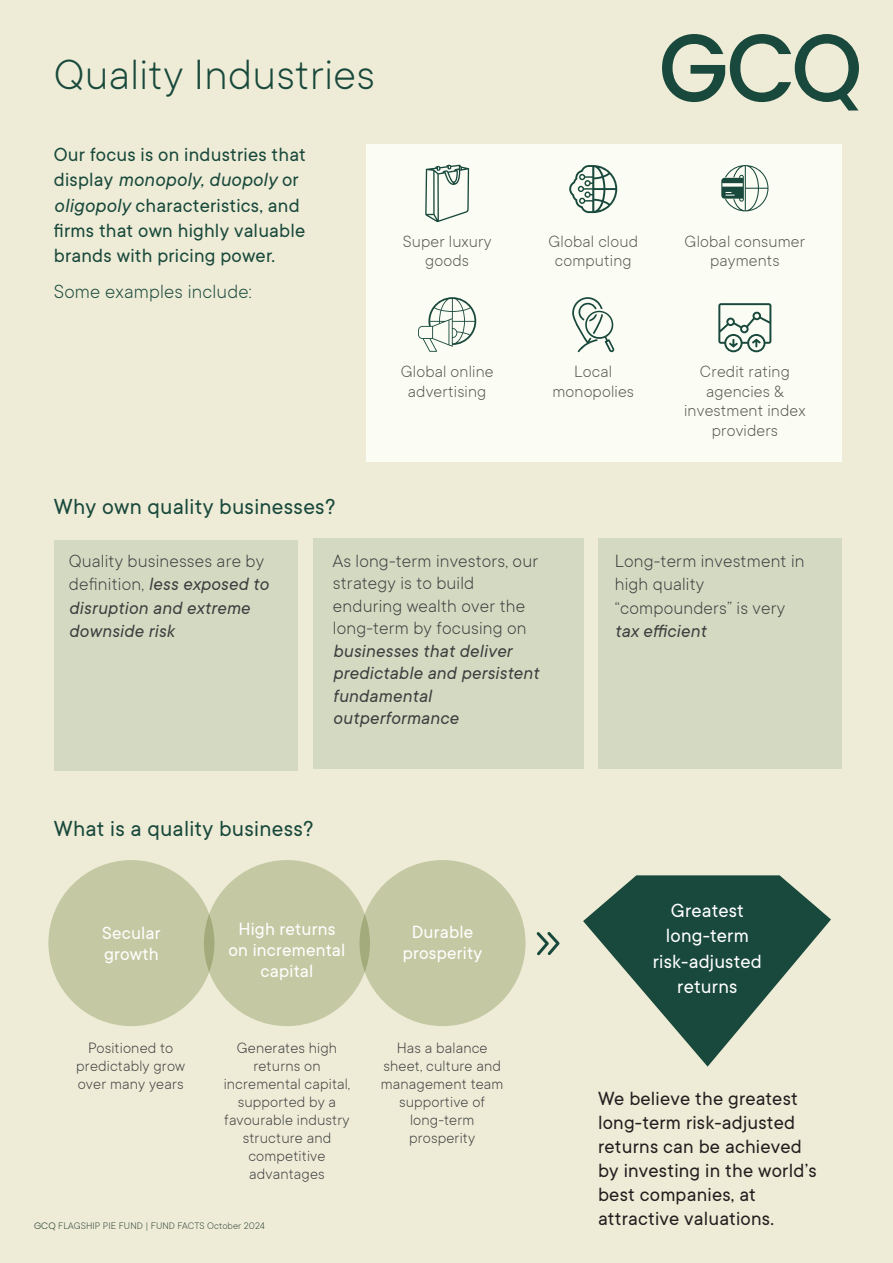
<style>
.page{position:relative;width:893px;height:1263px;background:#eeecd7}
.page>*{position:absolute;margin:0;border:0;box-sizing:border-box;transform-origin:0 0}
.t1{font:300 46.5px "TT Commons";letter-spacing:.01em;color:#19493c}
.t2{font:24px "TT Commons";letter-spacing:.01em;color:#19493c}
.t3{font:21px/25.2px "TT Commons";letter-spacing:.01em;color:#19493c}
.t4{font:21px/24px "TT Commons";letter-spacing:.01em;color:#231f20}
.t5{font:21px/25.2px "TT Commons";letter-spacing:.01em;color:#fff;text-align:center}
.t6{font:300 21px "TT Commons";letter-spacing:.01em;color:#19493c}
.t7{font:italic 19.5px/23.4px "TT Commons";letter-spacing:.01em;color:#3e3e3f}
.t8{font:300 19.5px/22.5px "TT Commons";letter-spacing:.01em;color:#3e3e3f}
.t9{font:19.5px/21px "TT Commons";letter-spacing:.01em;color:#fff;text-align:center}
.t10{font:300 18px/19.5px "TT Commons";letter-spacing:.01em;color:#55584c;text-align:center}
.t11{font:300 16.5px/18px "TT Commons";letter-spacing:.01em;color:#3e3e3f;text-align:center}
.t12{font:300 10.5px "TT Commons";letter-spacing:.01em;color:#33473a}
.s1{font-style:italic}
.s2{font-weight:300;font-style:normal}
.s3{font-family:"Poppins";font-size:9.3px}
</style>
<div class="page">
<svg style="left:583px;top:875px;width:248px;height:192px;fill:#19493c"></svg>
<div style="left:366px;top:144px;width:475px;height:317px;background:#fbfcf4"></div>
<svg style="left:418px;top:297px;width:58px;height:55px"></svg>
<svg style="left:721px;top:165px;width:47px;height:46px"></svg>
<svg style="left:569px;top:165px;width:48px;height:48px"></svg>
<svg style="left:425px;top:165px;width:44px;height:57px"></svg>
<div style="left:313px;top:539px;width:270px;height:230px;background:#d4dac2"></div>
<div style="left:54px;top:540px;width:243px;height:231px;background:#d4dac2"></div>
<div style="left:598px;top:539px;width:243px;height:230px;background:#d4dac2"></div>
<div style="left:48px;top:860px;width:166px;height:166px;background:#c5c9a3;border-radius:50%"></div>
<div style="left:204px;top:860px;width:166px;height:166px;background:#c5c9a3;border-radius:50%"></div>
<div style="left:359px;top:860px;width:167px;height:166px;background:#c5c9a3;border-radius:50%"></div>
<svg style="left:537px;top:932px;width:22px;height:23px"></svg>
<svg style="left:572px;top:297px;width:43px;height:55px"></svg>
<svg style="left:718px;top:303px;width:53px;height:49px"></svg>
<svg style="left:662px;top:34px;width:197px;height:77px"></svg>
<h1 class="t1" style="left:54px;top:46px;width:323px">Quality Industries</h1>
<p class="t3" style="left:54px;top:142px;width:253px">Our focus is on industries that display <span class="s1">monopoly, duopoly</span> or <span class="s1">oligopoly</span> characteristics, and firms that own highly valuable brands with pricing power.</p>
<p class="t6" style="left:54px;top:278px;width:199px">Some examples include:</p>
<h2 class="t2" style="left:54px;top:492px;width:283px">Why own quality businesses?</h2>
<p class="t10" style="left:403px;top:231px;width:90px">Super luxury goods</p>
<p class="t10" style="left:548px;top:231px;width:91px">Global cloud computing</p>
<p class="t10" style="left:685px;top:231px;width:122px">Global consumer payments</p>
<p class="t10" style="left:401px;top:361px;width:94px">Global online advertising</p>
<p class="t10" style="left:552px;top:361px;width:83px">Local monopolies</p>
<p class="t10" style="left:684px;top:361px;width:123px">Credit rating agencies &amp; investment index providers</p>
<p class="t7" style="left:69px;top:548px;width:201px"><span class="s2">Quality businesses are by definition,</span> less exposed to disruption and extreme downside risk</p>
<p class="t8" style="left:333px;top:549px;width:207px">As long-term investors, our strategy is to build enduring wealth over the long-term by focusing on</p>
<p class="t7" style="left:333px;top:639px;width:208px;line-height:22.5px">businesses that deliver predictable and persistent fundamental outperformance</p>
<h2 class="t2" style="left:54px;top:813px;width:261px">What is a quality business?</h2>
<p class="t9" style="left:102px;top:922px;width:60px;text-align:left">Secular growth</p>
<p class="t9" style="left:229px;top:918px;width:118px">High returns on incremental capital</p>
<p class="t9" style="left:403px;top:921px;width:81px">Durable prosperity</p>
<p class="t11" style="left:76px;top:1038px;width:110px">Positioned to predictably grow over many years</p>
<p class="t11" style="left:224px;top:1038px;width:128px">Generates high returns on incremental capital, supported by a favourable industry structure and competitive advantages</p>
<p class="t11" style="left:381px;top:1038px;width:124px">Has a balance sheet, culture and management team supportive of long-term prosperity</p>
<p class="t12" style="left:34px;top:1219px;width:232px"><span class="s3">GCQ</span> FLAGSHIP PIE FUND | FUND FACTS October 2024</p>
<p class="t8" style="left:615px;top:548px;width:191px;line-height:23.4px">Long-term investment in high quality “compounders” is very</p>
<p class="t7" style="left:615px;top:619px;width:93px">tax efficient</p>
<p class="t5" style="left:653px;top:897px;width:111px">Greatest long-term risk-adjusted returns</p>
<p class="t4" style="left:598px;top:1086px;width:220px">We believe the greatest long-term risk-adjusted returns can be achieved by investing in the world’s best companies, at attractive valuations.</p>
</div>
